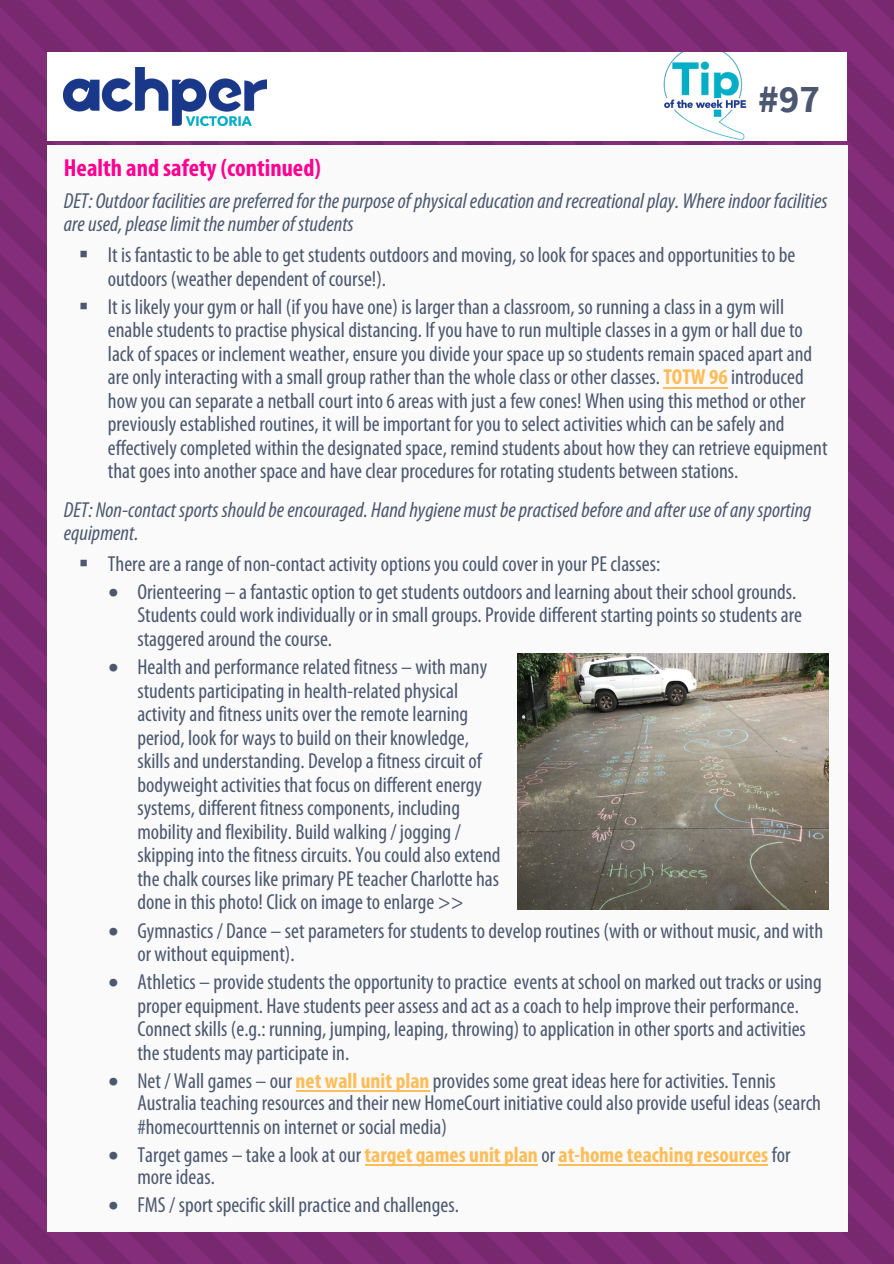
<style>
.page{position:relative;width:894px;height:1264px;background:#fff}
.page>*{position:absolute;margin:0;border:0;box-sizing:border-box;transform-origin:0 0}
.t1{font:700 39px "Source Sans Pro";color:#4c586f}
.t2{font:700 condensed 24.75px "Myriad Pro";color:#ff0091}
.t3{font:condensed 21.75px/23.5px "Myriad Pro";color:#4c586f}
.t4{font:italic condensed 21.75px/23.5px "Myriad Pro";color:#4c586f}
.t5{font:700 condensed 21.75px/22.5px "Myriad Pro";color:#ffbd59}
.s1{font-weight:700;color:#ffbd59}
.s2{color:#4c586f}
.s3{font-weight:400;color:#4c586f}
</style>
<div class="page">
<div style="left:0;top:0;width:893px;height:1263px;background:#7f2b76"></div>
<div style="left:47px;top:52px;width:799px;height:89px;background:#fff"></div>
<div style="left:47px;top:145px;width:800px;height:1086px;background:#fafafa"></div>
<img style="left:64px;top:67px;width:202px;height:59px">
<img style="left:663px;top:52px;width:83px;height:88px">
<hr style="left:663px;top:387px;width:64px;height:2px;background:#ffbd59">
<img style="left:517px;top:653px;width:310px;height:256px">
<hr style="left:558px;top:1164px;width:209px;height:1px;background:#ffbd59">
<hr style="left:365px;top:1164px;width:172px;height:1px;background:#ffbd59">
<hr style="left:296px;top:1090px;width:133px;height:1px;background:#ffbd59">
<h1 class="t1" style="left:758px;top:72px;width:63px">#97</h1>
<p class="t2" style="left:64px;top:152px;width:258px">Health and safety (continued)</p>
<p class="t4" style="left:64px;top:188px;width:765px">DET: Outdoor facilities are preferred for the purpose of physical education and recreational play. Where indoor facilities are used, please limit the number of students</p>
<p class="t3" style="left:108px;top:243px;width:688px;text-indent:-29px">▪ It is fantastic to be able to get students outdoors and moving, so look for spaces and opportunities to be outdoors (weather dependent of course!).</p>
<p class="t3" style="left:108px;top:294px;width:721px;text-indent:-29px">▪ It is likely your gym or hall (if you have one) is larger than a classroom, so running a class in a gym will enable students to practise physical distancing. If you have to run multiple classes in a gym or hall due to lack of spaces or inclement weather, ensure you divide your space up so students remain spaced apart and are only interacting with a small group rather than the whole class or other classes. <span class="s1">TOTW 96</span> introduced how you can separate a netball court into 6 areas with just a few cones! When using this method or other previously established routines, it will be important for you to select activities which can be safely and effectively completed within the designated space, remind students about how they can retrieve equipment that goes into another space and have clear procedures for rotating students between stations.</p>
<p class="t4" style="left:64px;top:497px;width:749px">DET: Non-contact sports should be encouraged. Hand hygiene must be practised before and after use of any sporting equipment.</p>
<p class="t3" style="left:79px;top:552px;width:582px">▪ There are a range of non-contact activity options you could cover in your PE classes:</p>
<p class="t3" style="left:137px;top:579px;width:666px;text-indent:-29px">• Orienteering – a fantastic option to get students outdoors and learning about their school grounds.<br>Students could work individually or in small groups. Provide different starting points so students are staggered around the course.</p>
<p class="t3" style="left:137px;top:655px;width:364px;text-indent:-29px">• Health and performance related fitness – with many students participating in health-related physical activity and fitness units over the remote learning period, look for ways to build on their knowledge, skills and understanding. Develop a fitness circuit of bodyweight activities that focus on different energy systems, different fitness components, including mobility and flexibility. Build walking / jogging / skipping into the fitness circuits. You could also extend the chalk courses like primary PE teacher Charlotte has done in this photo! Click on image to enlarge &gt;&gt;</p>
<p class="t3" style="left:137px;top:918px;width:687px;text-indent:-29px">• Gymnastics / Dance – set parameters for students to develop routines (with or without music, and with or without equipment).</p>
<p class="t3" style="left:137px;top:970px;width:685px;text-indent:-29px">• Athletics – provide students the opportunity to practice events at school on marked out tracks or using proper equipment. Have students peer assess and act as a coach to help improve their performance.<br>Connect skills (e.g.: running, jumping, leaping, throwing) to application in other sports and activities the students may participate in.</p>
<p class="t3" style="left:137px;top:1068px;width:685px;line-height:23px;text-indent:-29px">• Net / Wall games – our <span class="s1">net wall unit plan</span> provides some great ideas here for activities. Tennis<br>Australia teaching resources and their new HomeCourt initiative could also provide useful ideas (search #homecourttennis on internet or social media)</p>
<p class="t5" style="left:137px;top:1142px;width:654px;text-indent:-29px"><span class="s2">•</span> <span class="s3">Target games – take a look at our</span> target games unit plan <span class="s3">or</span> at-home teaching resources <span class="s3">for more ideas.</span></p>
<p class="t3" style="left:108px;top:1193px;width:352px">• FMS / sport specific skill practice and challenges.</p>
</div>
